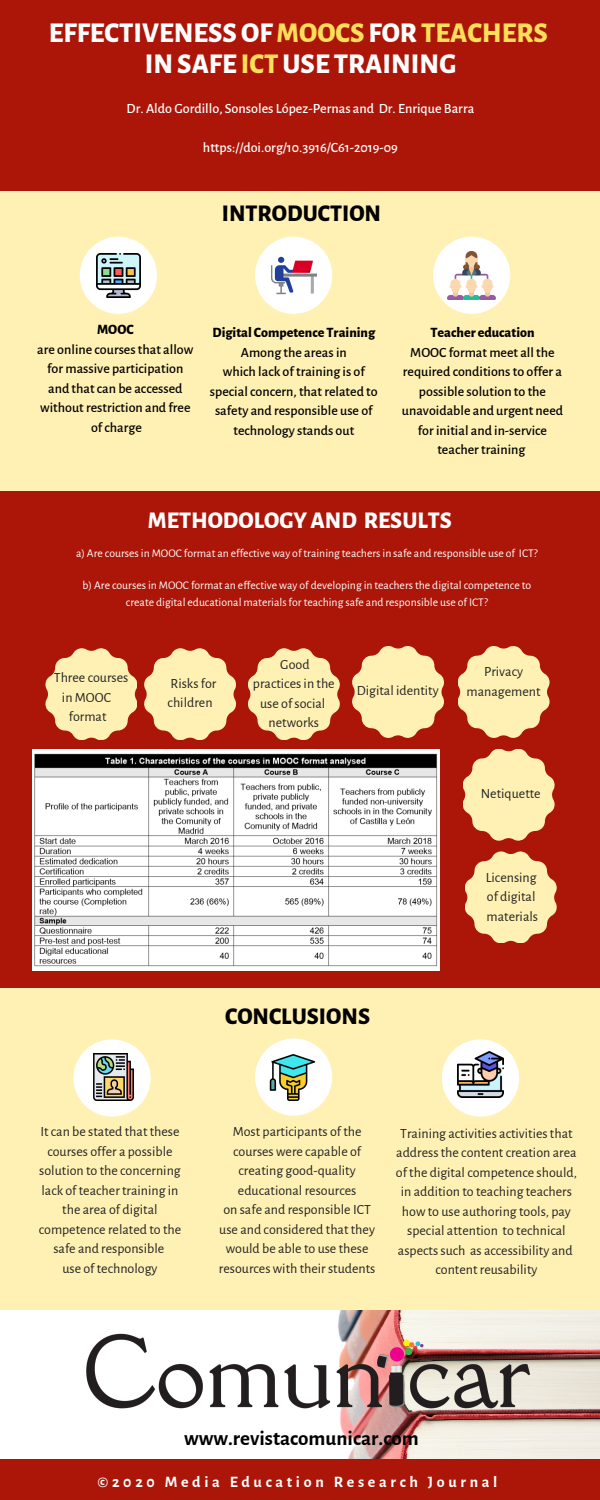
<style>
.page{position:relative;width:600px;height:1500px;background:#fff}
.page>*{position:absolute;margin:0;border:0;box-sizing:border-box;transform-origin:0 0}
.t1{font:800 28.2px/31px "Alegreya Sans";color:#fff;text-align:center}
.t2{font:800 23.6px "Alegreya Sans";color:#000}
.t3{font:800 23.6px "Alegreya Sans";color:#fff}
.t4{font:700 21px "Alegreya Sans";color:#000}
.t5{font:700 16px "Alegreya Sans";letter-spacing:.23em;color:#fff}
.t6{font:500 14.1px "Alegreya Sans";color:#fff}
.t7{font:14px/19.5px "Alegreya Sans";color:#222;text-align:center}
.t8{font:500 14px/19.5px "Alegreya Sans";color:#000;text-align:center}
.t9{font:800 14px "Alegreya Sans";color:#000}
.t10{font:11.7px/16.3px "Alegreya Sans";color:#fff;text-align:center}
.s1{color:#ffde59}
</style>
<div class="page">
<div style="left:0;top:459px;width:600px;height:544px;background:#ab1608"></div>
<div style="left:0;top:988px;width:600px;height:339px;background:#fff0b3"></div>
<img style="left:0;top:1311px;width:600px;height:148px">
<div style="left:0;top:0;width:600px;height:192px;background:#ab1608"></div>
<div style="left:0;top:192px;width:600px;height:298px;background:#fff0b3"></div>
<div style="left:0;top:1459px;width:600px;height:41px;background:#ab1608"></div>
<div style="left:255px;top:237px;width:77px;height:77px;background:#fff;border-radius:50%"></div>
<div style="left:433px;top:237px;width:77px;height:77px;background:#fff;border-radius:50%"></div>
<div style="left:80px;top:237px;width:77px;height:77px;background:#fff;border-radius:50%"></div>
<svg style="left:255px;top:1038px;width:78px;height:78px"></svg>
<div style="left:442px;top:1039px;width:77px;height:78px;background:#fff;border-radius:50%"></div>
<div style="left:73px;top:1039px;width:78px;height:78px;background:#fff;border-radius:50%"></div>
<img style="left:80px;top:1327px;width:457px;height:89px">
<svg style="left:352px;top:646px;width:92px;height:92px"></svg>
<svg style="left:458px;top:646px;width:92px;height:92px"></svg>
<svg style="left:144px;top:648px;width:92px;height:92px"></svg>
<svg style="left:248px;top:648px;width:92px;height:92px"></svg>
<svg style="left:463px;top:749px;width:92px;height:92px"></svg>
<svg style="left:465px;top:851px;width:92px;height:92px"></svg>
<svg style="left:45px;top:648px;width:92px;height:92px"></svg>
<img style="left:97px;top:253px;width:44px;height:45px">
<img style="left:272px;top:256px;width:44px;height:39px">
<img style="left:448px;top:252px;width:48px;height:48px">
<img style="left:93px;top:1054px;width:41px;height:46px">
<img style="left:270px;top:1054px;width:46px;height:46px">
<img style="left:458px;top:1051px;width:45px;height:46px">
<img style="left:33px;top:750px;width:407px;height:221px">
<h1 class="t1" style="left:49px;top:18px;width:500px">EFFECTIVENESSOF <span class="s1">MOOCS</span> FOR<span class="s1">TEACHERS<br></span>IN SAFE <span class="s1">ICT</span>USE TRAINING</h1>
<p class="t6" style="left:127px;top:100px;width:349px">Dr. Aldo Gordillo, Sonsoles López-Pernas and Dr. Enrique Barra</p>
<p class="t6" style="left:203px;top:139px;width:197px">https://doi.org/10.3916/C61-2019-09</p>
<h2 class="t2" style="left:222px;top:199px;width:161px">INTRODUCTION</h2>
<p class="t9" style="left:97px;top:322px;width:38px">MOOC</p>
<p class="t8" style="left:37px;top:340px;width:158px">are online courses that allow for massive participation and that can be accessed without restriction and free of charge</p>
<p class="t9" style="left:213px;top:325px;width:164px">Digital Competence Training</p>
<p class="t8" style="left:210px;top:343px;width:169px">Among the areas in<br>which lack oftraining is of special concern, that related to safety and responsible use of technology stands out</p>
<p class="t9" style="left:430px;top:325px;width:106px">Teacher education</p>
<p class="t8" style="left:402px;top:343px;width:163px">MOOC format meet all the required conditions to offer a possible solution to the unavoidable and urgent need for initial and in-service teacher training</p>
<h2 class="t3" style="left:148px;top:506px;width:306px">METHODOLOGYAND RESULTS</h2>
<p class="t10" style="left:76px;top:545px;width:463px">a) Are courses in MOOC format an effective way of training teachers in safe and responsible use of ICT?</p>
<p class="t10" style="left:83px;top:578px;width:450px">b) Are courses in MOOC format an effective way of developing in teachers the digital competence to create digital educational materials for teaching safe and responsible use of ICT?</p>
<p class="t7" style="left:54px;top:668px;width:76px">Three courses</p>
<p class="t7" style="left:62px;top:688px;width:51px">in MOOC</p>
<p class="t7" style="left:69px;top:707px;width:39px">format</p>
<p class="t7" style="left:168px;top:674px;width:50px;text-align:left">Risks for children</p>
<p class="t7" style="left:253px;top:655px;width:83px">Good<br>practices in the use of social networks</p>
<p class="t7" style="left:357px;top:681px;width:83px">Digital identity</p>
<p class="t7" style="left:467px;top:662px;width:75px">Privacy management</p>
<p class="t7" style="left:481px;top:785px;width:61px">Netiquette</p>
<p class="t7" style="left:486px;top:868px;width:54px;text-align:left">Licensing of digital materials</p>
<h2 class="t2" style="left:225px;top:1002px;width:146px">CONCLUSIONS</h2>
<p class="t7" style="left:219px;top:1122px;width:158px">Most participants of the courses were capable of creating good-quality educational resources<br>on safe and responsible ICT use and considered that they would be able to use these resources with their students</p>
<p class="t7" style="left:39px;top:1122px;width:144px">It can be stated that these courses offer a possible solution to the concerning lack of teacher training in the area of digital competence related to the safe and responsible<br>use of technology</p>
<p class="t7" style="left:396px;top:1124px;width:183px">Training activities activities that address the content creation area of the digital competence should, in addition to teaching teachers how to use authoring tools, pay special attention to technical aspects such as accessibility and content reusability</p>
<h3 class="t4" style="left:184px;top:1426px;width:236px">www.revistacomunicar.com</h3>
<p class="t5" style="left:97px;top:1472px;width:402px">©2020 Media Education Research Journal</p>
</div>
